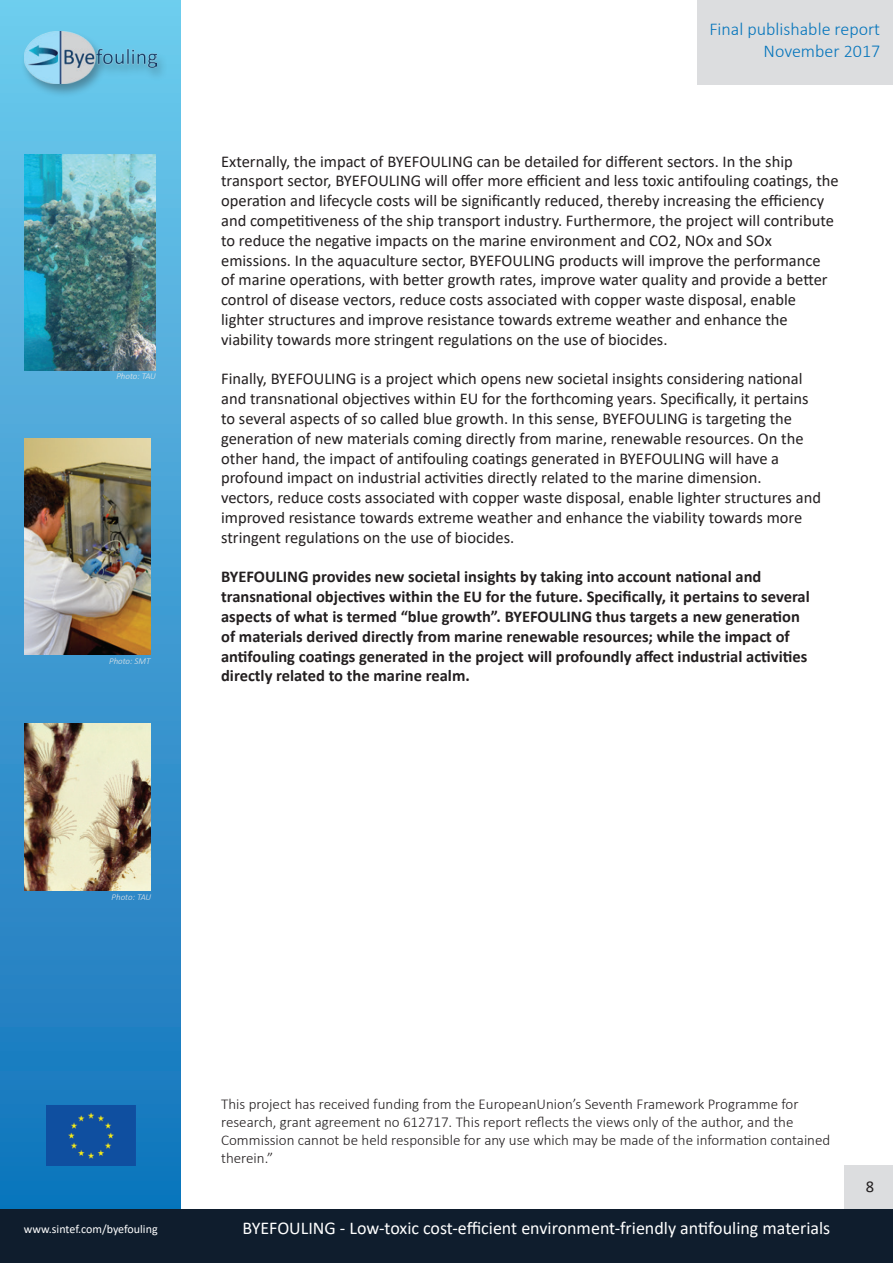
<style>
.page{position:relative;width:893px;height:1263px;background:#fff}
.page>*{position:absolute;margin:0;border:0;box-sizing:border-box;transform-origin:0 0}
.t1{font:18px "Calibri";color:#fff}
.t2{font:300 18px/21.6px "Calibri";color:#0575bc;text-align:right}
.t3{font:16.5px/19.8px "Calibri";color:#231f20}
.t4{font:700 16.5px/19.8px "Calibri";color:#231f20}
.t5{font:300 15px/18px "Calibri";color:#231f20}
.t6{font:12px "Calibri";color:#fff}
.t7{font:italic 300 9px "Calibri";color:#e6e7e9}
</style>
<div class="page">
<div style="left:0;top:0;width:181px;height:1209px;background:linear-gradient(to bottom,#70caec,#1272ba)"></div>
<div style="left:46px;top:1106px;width:89px;height:59px;background:#0f4fa0"></div>
<div style="left:21px;top:30px;width:147px;height:69px;background:#231f20;opacity:.38"></div>
<img style="left:24px;top:31px;width:132px;height:53px">
<div style="left:697px;top:0;width:196px;height:85px;background:#dcdddf"></div>
<div style="left:844px;top:1165px;width:49px;height:44px;background:#dcdddf"></div>
<div style="left:0;top:1209px;width:893px;height:54px;background:#0f1d2d"></div>
<img style="left:24px;top:723px;width:127px;height:168px">
<img style="left:24px;top:154px;width:132px;height:216px">
<img style="left:24px;top:439px;width:127px;height:216px">
<p class="t7" style="left:116px;top:370px;width:41px">Photo: TAU</p>
<p class="t7" style="left:109px;top:655px;width:43px">Photo: SMT</p>
<p class="t2" style="left:709px;top:18px;width:172px">Final publishable report<br>November 2017</p>
<p class="t3" style="left:221px;top:151px;width:619px">Externally, the impact of BYEFOULING can be detailed for different sectors. In the ship transport sector, BYEFOULING will offer more efficient and less toxic antifouling coatings, the operation and lifecycle costs will be significantly reduced, thereby increasing the efficiency and competitiveness of the ship transport industry. Furthermore, the project will contribute to reduce the negative impacts on the marine environment and CO2, NOx and SOx emissions. In the aquaculture sector, BYEFOULING products will improve the performance<br>of marine operations, with better growth rates, improve water quality and provide a better control of disease vectors, reduce costs associated with copper waste disposal, enable lighter structures and improve resistance towards extreme weather and enhance the viability towards more stringent regulations on the use of biocides.</p>
<p class="t3" style="left:221px;top:369px;width:601px">Finally, BYEFOULING is a project which opens new societal insights considering national and transnational objectives within EU for the forthcoming years. Specifically, it pertains to several aspects of so called blue growth. In this sense, BYEFOULING is targeting the generation of new materials coming directly from marine, renewable resources. On the other hand, the impact of antifouling coatings generated in BYEFOULING will have a profound impact on industrial activities directly related to the marine dimension.<br>vectors, reduce costs associated with copper waste disposal, enable lighter structures and improved resistance towards extreme weather and enhance the viability towards more stringent regulations on the use of biocides.</p>
<p class="t4" style="left:221px;top:567px;width:590px">BYEFOULING provides new societal insights by taking into account national and transnational objectives within the EU for the future. Specifically, it pertains to several aspects of what is termed “blue growth”. BYEFOULING thus targets a new generation of materials derived directly from marine renewable resources; while the impact of antifouling coatings generated in the project will profoundly affect industrial activities directly related to the marine realm.</p>
<p class="t7" style="left:112px;top:891px;width:41px">Photo: TAU</p>
<p class="t5" style="left:221px;top:1095px;width:611px">This project has received funding from the EuropeanUnion’s Seventh Framework Programme for research, grant agreement no 612717. This report reflects the views only of the author, and the Commission cannot be held responsible for any use which may be made of the information contained therein.”</p>
<p class="t3" style="left:866px;top:1177px;width:10px">8</p>
<p class="t6" style="left:24px;top:1221px;width:135px">www.sintef.com/byefouling</p>
<p class="t1" style="left:242px;top:1215px;width:589px">BYEFOULING - Low-toxic cost-efficient environment-friendly antifouling materials</p>
</div>
